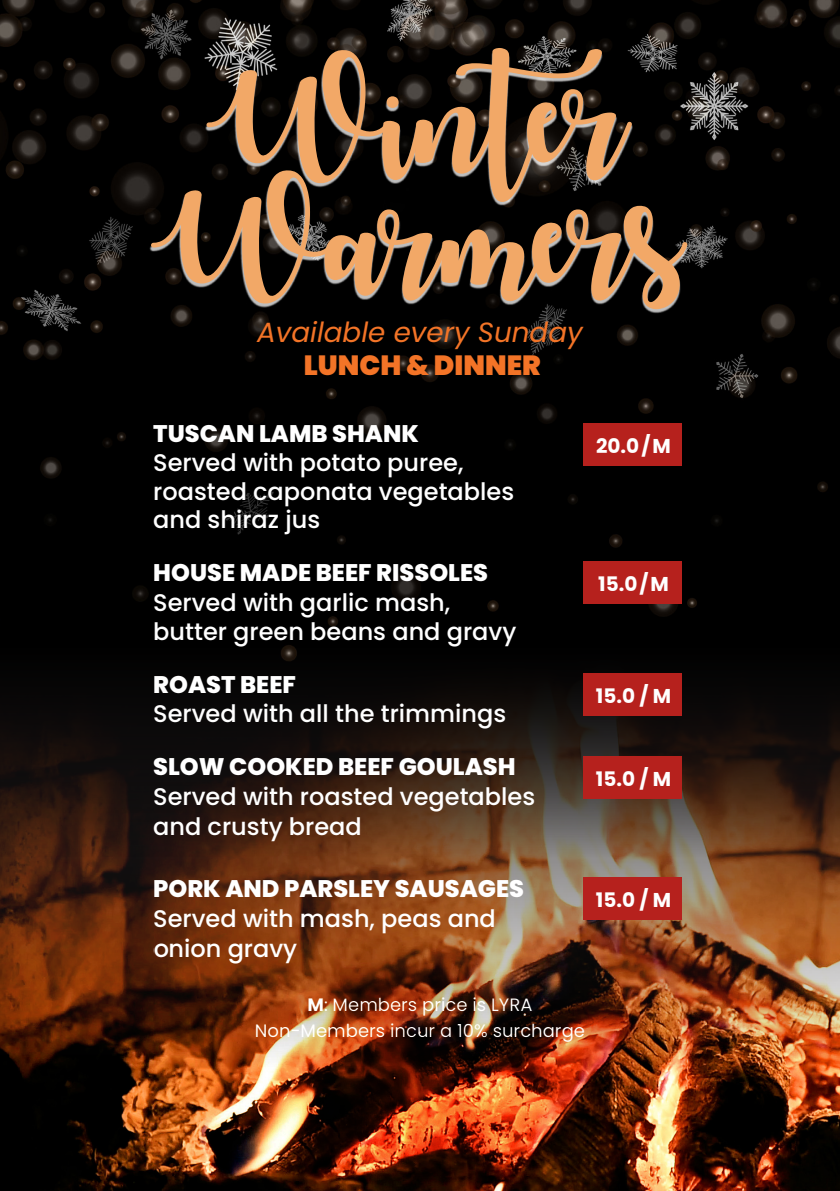
<style>
.page{position:relative;width:840px;height:1191px;background:#fff}
.page>*{position:absolute;margin:0;border:0;box-sizing:border-box;transform-origin:0 0}
.t1{font:119.8px "Autumnin November";color:#f2a867}
.t2{font:italic 27.8px "Poppins";color:#f37427}
.t3{font:900 27.8px "Poppins";color:#f37427}
.t4{font:500 24px/30px "Poppins";color:#fff}
.t5{font:800 24px "Poppins";color:#fff}
.t6{font:700 20px "Poppins";color:#fff}
.t7{font:18px "Poppins";color:#fff}
.s1{font-weight:700}
</style>
<div class="page">
<img style="left:0;top:856px;width:839px;height:335px">
<img style="left:0;top:0;width:839px;height:856px">
<img style="left:154px;top:1072px;width:526px;height:114px;border-radius:50%">
<div style="left:583px;top:423px;width:98px;height:42px;background:#b6211d"></div>
<div style="left:583px;top:561px;width:98px;height:43px;background:#b6211d"></div>
<div style="left:583px;top:673px;width:98px;height:43px;background:#b6211d"></div>
<div style="left:583px;top:756px;width:98px;height:43px;background:#b6211d"></div>
<div style="left:583px;top:877px;width:98px;height:43px;background:#b6211d"></div>
<div style="left:150px;top:50px;width:537px;height:264px;background:#fff;opacity:.75"></div>
<img style="left:154px;top:937px;width:514px;height:241px;border-radius:50%">
<p class="t1" style="left:206px;top:51px;width:431px">Winter</p>
<p class="t1" style="left:150px;top:171px;width:532px">Warmers</p>
<p class="t2" style="left:257px;top:316px;width:327px">Available every Sunday</p>
<p class="t3" style="left:304px;top:349px;width:238px">LUNCH &amp; DINNER</p>
<p class="t5" style="left:153px;top:420px;width:267px">TUSCAN LAMB SHANK</p>
<p class="t4" style="left:153px;top:447px;width:311px">Served with potato puree,</p>
<p class="t4" style="left:153px;top:476px;width:362px">roasted caponata vegetables</p>
<p class="t4" style="left:153px;top:505px;width:168px">and shiraz jus</p>
<p class="t5" style="left:153px;top:559px;width:336px">HOUSE MADE BEEF RISSOLES</p>
<p class="t4" style="left:153px;top:588px;width:298px">Served with garlic mash,</p>
<p class="t4" style="left:153px;top:617px;width:364px">butter green beans and gravy</p>
<p class="t5" style="left:153px;top:670px;width:144px">ROAST BEEF</p>
<p class="t4" style="left:153px;top:698px;width:354px">Served with all the trimmings</p>
<p class="t5" style="left:153px;top:752px;width:363px">SLOW COOKED BEEF GOULASH</p>
<p class="t4" style="left:153px;top:781px;width:383px">Served with roasted vegetables and crusty bread</p>
<p class="t5" style="left:153px;top:874px;width:372px">PORK AND PARSLEY SAUSAGES</p>
<p class="t4" style="left:153px;top:903px;width:344px">Served with mash, peas and</p>
<p class="t4" style="left:153px;top:933px;width:145px">onion gravy</p>
<p class="t6" style="left:596px;top:434px;width:76px">20.0 / M</p>
<p class="t6" style="left:597px;top:572px;width:72px">15.0 / M</p>
<p class="t6" style="left:595px;top:684px;width:77px">15.0 / M</p>
<p class="t6" style="left:595px;top:767px;width:77px">15.0 / M</p>
<p class="t6" style="left:595px;top:888px;width:77px">15.0 / M</p>
<p class="t7" style="left:307px;top:993px;width:226px"><span class="s1">M</span>: Members price is LYRA</p>
<p class="t7" style="left:255px;top:1019px;width:331px">Non-Members incur a 10% surcharge</p>
</div>
